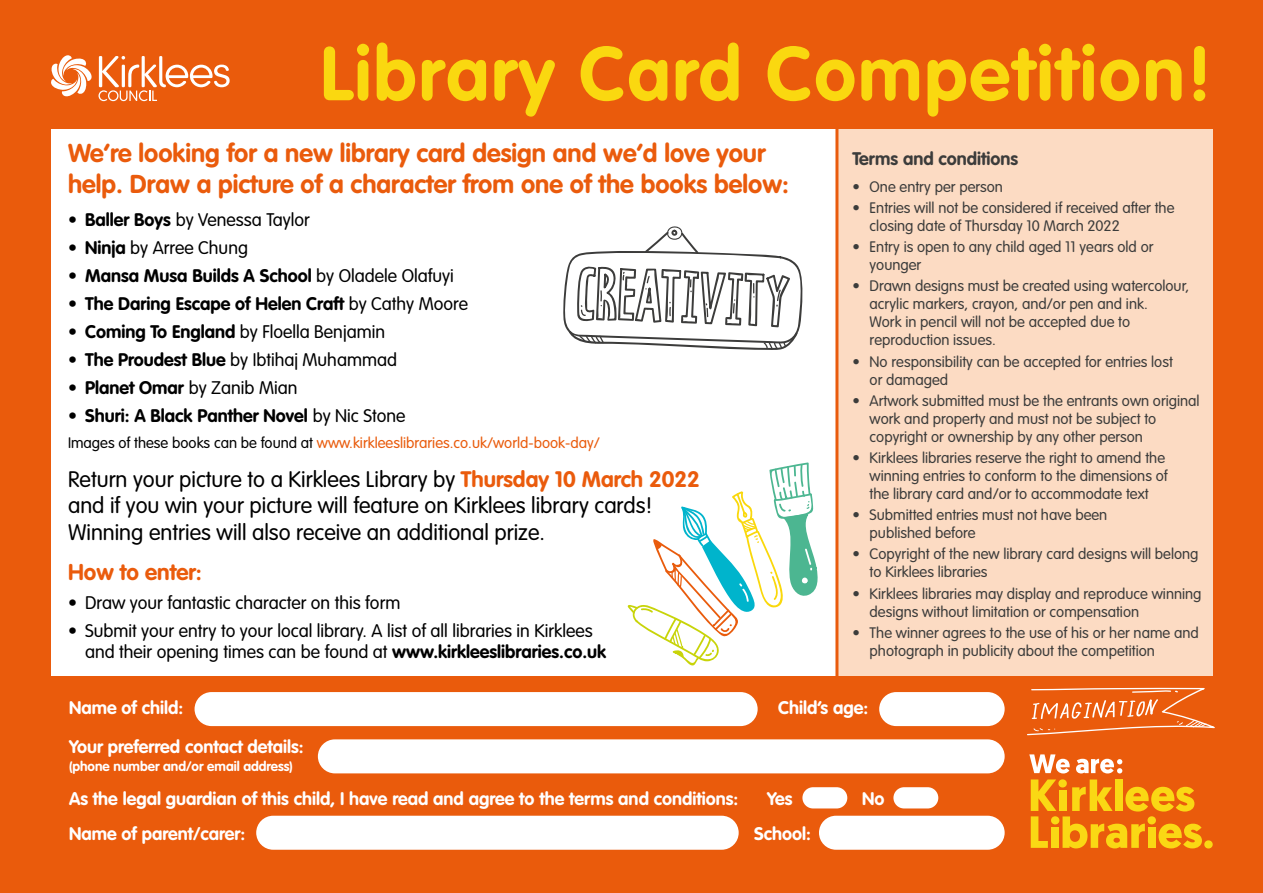
<style>
.page{position:relative;width:1263px;height:893px;background:#ea5b0c}
.page>*{position:absolute;margin:0;border:0;box-sizing:border-box;transform-origin:0 0}
.t1{font:700 75px "VAG Rounded Std";letter-spacing:.03em;color:#fad810}
.t2{font:700 25.5px/30.6px "VAG Rounded Std";color:#ea5b0c}
.t3{font:700 22.5px "VAG Rounded Std";color:#ea5b0c}
.t4{font:300 22.2px/26.5px "VAG Rounded Std";color:#000}
.t5{font:300 18px/21.6px "VAG Rounded Std";color:#000}
.t6{font:700 18px "VAG Rounded Std";color:#fff}
.t7{font:700 18px "VAG Rounded Std";color:#000}
.t8{font:700 18px "VAG Rounded Std";color:#3c3c3b}
.t9{font:300 15px/18px "VAG Rounded Std";color:#3c3c3b}
.t10{font:300 15px "VAG Rounded Std";color:#e95b0c}
.t11{font:700 13.5px "VAG Rounded Std";color:#fff}
.s1{font-weight:700}
.s2{font-weight:300}
.s3{color:#000}
.s4{font-weight:700;color:#ea5b0c}
</style>
<div class="page">
<div style="left:51px;top:129px;width:1162px;height:547px;background:#fff"></div>
<div style="left:838px;top:129px;width:375px;height:547px;background:#fcdbc3"></div>
<svg style="left:1029px;top:754px;width:41px;height:19px"></svg>
<svg style="left:1076px;top:759px;width:46px;height:14px"></svg>
<div style="left:1058px;top:779px;width:9px;height:8px;background:#fad814;border-radius:50%"></div>
<div style="left:1059px;top:790px;width:7px;height:21px;background:#fad814"></div>
<div style="left:1051px;top:816px;width:8px;height:8px;background:#fad814;border-radius:50%"></div>
<div style="left:1051px;top:827px;width:8px;height:21px;background:#fad814"></div>
<svg style="left:1031px;top:779px;width:25px;height:69px"></svg>
<svg style="left:1062px;top:779px;width:140px;height:69px"></svg>
<div style="left:1147px;top:816px;width:9px;height:8px;background:#fad814;border-radius:50%"></div>
<div style="left:1204px;top:840px;width:9px;height:8px;background:#fad814;border-radius:50%"></div>
<div style="left:195px;top:692px;width:563px;height:34px;background:#fff;border-radius:17px"></div>
<div style="left:318px;top:739px;width:687px;height:34px;background:#fff;border-radius:17px"></div>
<div style="left:256px;top:816px;width:483px;height:34px;background:#fff;border-radius:17px"></div>
<div style="left:819px;top:816px;width:186px;height:34px;background:#fff;border-radius:17px"></div>
<div style="left:879px;top:692px;width:126px;height:34px;background:#fff;border-radius:17px"></div>
<div style="left:893px;top:787px;width:45px;height:21px;background:#fff;border-radius:11px"></div>
<div style="left:802px;top:787px;width:45px;height:21px;background:#fff;border-radius:11px"></div>
<svg style="left:51px;top:55px;width:41px;height:42px"></svg>
<svg style="left:98px;top:56px;width:132px;height:45px"></svg>
<svg style="left:1027px;top:688px;width:188px;height:47px"></svg>
<svg style="left:627px;top:462px;width:191px;height:204px"></svg>
<svg style="left:563px;top:226px;width:240px;height:124px"></svg>
<hr style="left:835px;top:127px;width:3px;height:553px;background:#e95b0c">
<h1 class="t1" style="left:320px;top:30px;width:893px">Library Card Competition!</h1>
<h2 class="t2" style="left:68px;top:139px;width:722px">We’re looking for a new library card design and we’d love your help. Draw a picture of a character from one of the books below:</h2>
<p class="t5" style="left:68px;top:210px;width:243px"><span class="s1">• Baller Boys</span> by Venessa Taylor</p>
<p class="t5" style="left:68px;top:238px;width:181px"><span class="s1">• Ninja</span> by Arree Chung</p>
<p class="t7" style="left:68px;top:265px;width:387px">• Mansa Musa Builds A School <span class="s2">by Oladele Olafuyi</span></p>
<p class="t7" style="left:68px;top:293px;width:402px">• The Daring Escape of Helen Craft <span class="s2">by Cathy Moore</span></p>
<p class="t5" style="left:68px;top:322px;width:318px"><span class="s1">• Coming To England</span> by Floella Benjamin</p>
<p class="t5" style="left:68px;top:350px;width:330px"><span class="s1">• The Proudest Blue</span> by Ibtihaj Muhammad</p>
<p class="t7" style="left:68px;top:377px;width:231px">• Planet Omar <span class="s2">by Zanib Mian</span></p>
<p class="t7" style="left:68px;top:405px;width:339px">• Shuri: A Black Panther Novel <span class="s2">by Nic Stone</span></p>
<p class="t10" style="left:68px;top:434px;width:533px"><span class="s3">Images of these books can be found at</span> www.kirkleeslibraries.co.uk/world-book-day/</p>
<h3 class="t4" style="left:68px;top:467px;width:633px">Return your picture to a Kirklees Library by <span class="s4">Thursday 10 March 2022 </span>and if you win your picture will feature on Kirklees library cards!<br>Winning entries will also receive an additional prize.</h3>
<h3 class="t3" style="left:68px;top:559px;width:135px">How to enter:</h3>
<p class="t5" style="left:68px;top:592px;width:334px">• Draw your fantastic character on this form</p>
<p class="t5" style="left:85px;top:620px;width:523px;text-indent:-17px">• Submit your entry to your local library. A list of all libraries in Kirklees and their opening times can be found at <span class="s1">www.kirkleeslibraries.co.uk</span></p>
<p class="t8" style="left:853px;top:148px;width:167px">Terms and conditions</p>
<p class="t9" style="left:853px;top:178px;width:152px">• One entry per person</p>
<p class="t9" style="left:870px;top:199px;width:306px;text-indent:-17px">• Entries will not be considered if received after the closing date of Thursday 10 March 2022</p>
<p class="t9" style="left:870px;top:238px;width:285px;text-indent:-17px">• Entry is open to any child aged 11 years old or younger</p>
<p class="t9" style="left:870px;top:278px;width:321px;text-indent:-17px">• Drawn designs must be created using watercolour, acrylic markers, crayon, and/or pen and ink.<br>Work in pencil will not be accepted due to reproduction issues.</p>
<p class="t9" style="left:870px;top:353px;width:305px;text-indent:-17px">• No responsibility can be accepted for entries lost or damaged</p>
<p class="t9" style="left:870px;top:392px;width:332px;text-indent:-17px">• Artwork submitted must be the entrants own original work and property and must not be subject to copyright or ownership by any other person</p>
<p class="t9" style="left:870px;top:449px;width:300px;text-indent:-17px">• Kirklees libraries reserve the right to amend the winning entries to conform to the dimensions of the library card and/or to accommodate text</p>
<p class="t9" style="left:870px;top:506px;width:239px;text-indent:-17px">• Submitted entries must not have been published before</p>
<p class="t9" style="left:870px;top:546px;width:330px;text-indent:-17px">• Copyright of the new library card designs will belong to Kirklees libraries</p>
<p class="t9" style="left:870px;top:585px;width:333px;text-indent:-17px">• Kirklees libraries may display and reproduce winning designs without limitation or compensation</p>
<p class="t9" style="left:870px;top:624px;width:331px;text-indent:-17px">• The winner agrees to the use of his or her name and photograph in publicity about the competition</p>
<p class="t6" style="left:69px;top:697px;width:116px">Name of child:</p>
<p class="t6" style="left:778px;top:697px;width:91px">Child’s age:</p>
<p class="t6" style="left:69px;top:736px;width:236px">Your preferred contact details:</p>
<p class="t11" style="left:69px;top:758px;width:225px">(phone number and/or email address)</p>
<p class="t6" style="left:69px;top:788px;width:671px">As the legal guardian of this child, I have read and agree to the terms and conditions:</p>
<p class="t6" style="left:767px;top:788px;width:27px">Yes</p>
<p class="t6" style="left:862px;top:788px;width:24px">No</p>
<p class="t6" style="left:69px;top:823px;width:178px">Name of parent/carer:</p>
<p class="t6" style="left:754px;top:823px;width:58px">School:</p>
</div>
